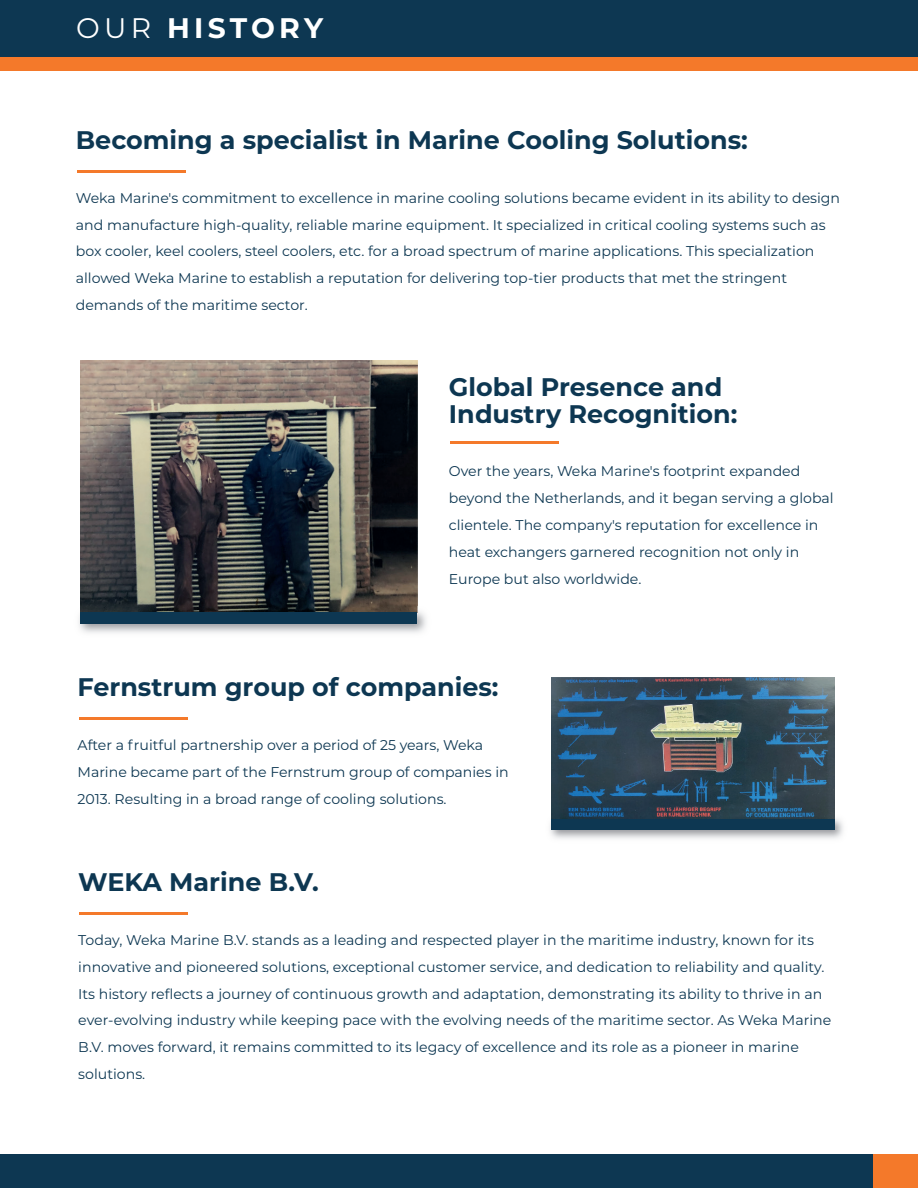
<style>
.page{position:relative;width:918px;height:1188px;background:#fff}
.page>*{position:absolute;margin:0;border:0;box-sizing:border-box;transform-origin:0 0}
.t1{font:700 28.2px "Montserrat";letter-spacing:.145em;color:#fff}
.t2{font:700 25.5px/26.8px "Montserrat";color:#0d3752}
.t3{font:14.1px/26.8px "Montserrat";color:#0d3752}
.s1{font-weight:400}
</style>
<div class="page">
<div style="left:0;top:7px;width:918px;height:63px;background:#f4792a"></div>
<div style="left:0;top:0;width:918px;height:57px;background:#0d3752"></div>
<div style="left:0;top:1155px;width:874px;height:33px;background:#0d3752"></div>
<div style="left:874px;top:1155px;width:44px;height:33px;background:#f4792a"></div>
<hr style="left:78px;top:170px;width:108px;height:2px;background:#f4792a">
<hr style="left:79px;top:718px;width:109px;height:2px;background:#f4792a">
<img style="left:551px;top:678px;width:284px;height:135px">
<img style="left:81px;top:360px;width:336px;height:244px">
<img style="left:79px;top:604px;width:347px;height:29px">
<div style="left:81px;top:612px;width:336px;height:12px;background:#0d3752"></div>
<img style="left:550px;top:813px;width:293px;height:26px">
<div style="left:551px;top:820px;width:284px;height:10px;background:#0d3752"></div>
<hr style="left:450px;top:441px;width:109px;height:3px;background:#f4792a">
<hr style="left:79px;top:912px;width:109px;height:2px;background:#f4792a">
<h1 class="t1" style="left:76px;top:7px;width:248px"><span class="s1">OUR</span> HISTORY</h1>
<h2 class="t2" style="left:76px;top:125px;width:674px">Becoming a specialist in Marine Cooling Solutions:</h2>
<p class="t3" style="left:76px;top:184px;width:766px">Weka Marine's commitment to excellence in marine cooling solutions became evident in its ability to design and manufacture high-quality, reliable marine equipment. It specialized in critical cooling systems such as box cooler, keel coolers, steel coolers, etc. for a broad spectrum of marine applications. This specialization allowed Weka Marine to establish a reputation for delivering top-tier products that met the stringent demands of the maritime sector.</p>
<h2 class="t2" style="left:449px;top:372px;width:290px">Global Presence and<br>Industry Recognition:</h2>
<p class="t3" style="left:449px;top:458px;width:386px">Over the years, Weka Marine's footprint expanded beyond the Netherlands, and it began serving a global clientele. The company's reputation for excellence in heat exchangers garnered recognition not only in Europe but also worldwide.</p>
<h2 class="t2" style="left:78px;top:673px;width:422px">Fernstrum group of companies:</h2>
<p class="t3" style="left:78px;top:731px;width:433px">After a fruitful partnership over a period of 25 years, Weka<br>Marine became part of the Fernstrum group of companies in<br>2013. Resulting in a broad range of cooling solutions.</p>
<h2 class="t2" style="left:78px;top:867px;width:242px">WEKA Marine B.V.</h2>
<p class="t3" style="left:78px;top:926px;width:754px">Today, Weka Marine B.V. stands as a leading and respected player in the maritime industry, known for its innovative and pioneered solutions, exceptional customer service, and dedication to reliability and quality.<br>Its history reflects a journey of continuous growth and adaptation, demonstrating its ability to thrive in an ever-evolving industry while keeping pace with the evolving needs of the maritime sector. As Weka Marine B.V. moves forward, it remains committed to its legacy of excellence and its role as a pioneer in marine solutions.</p>
</div>
